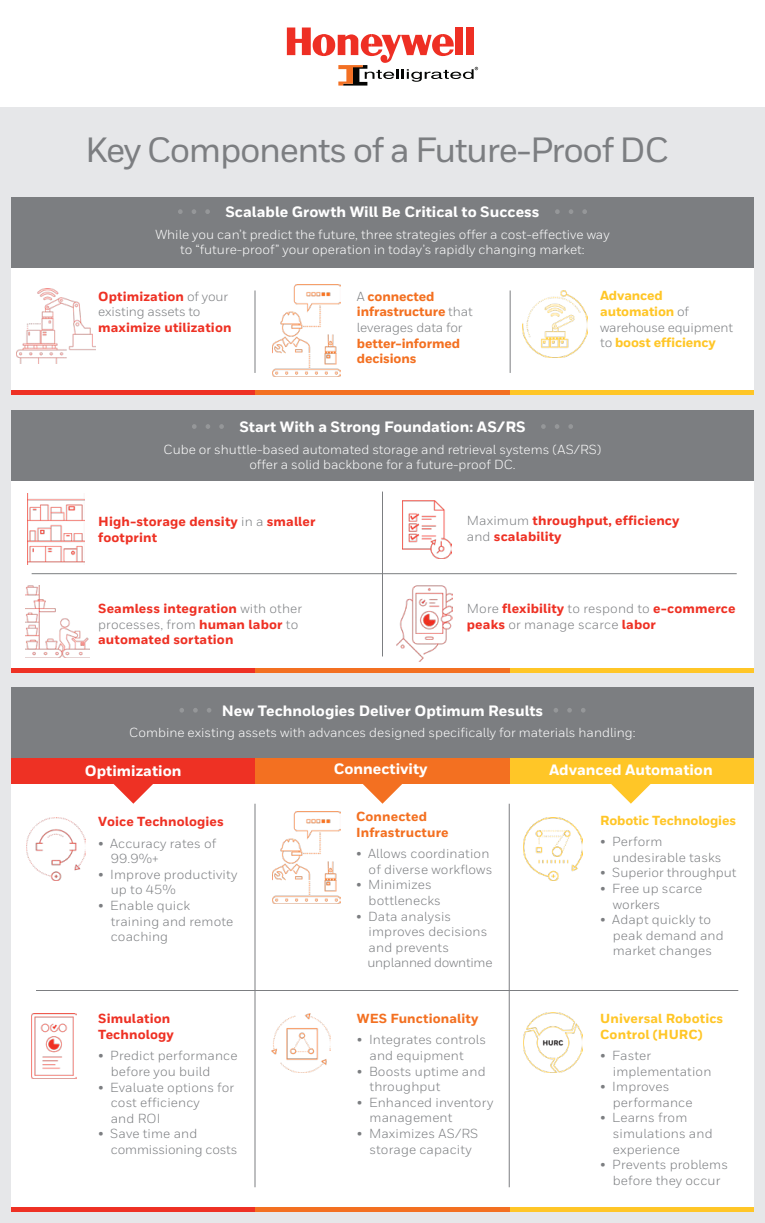
<style>
.page{position:relative;width:765px;height:1223px;background:#fff}
.page>*{position:absolute;margin:0;border:0;box-sizing:border-box;transform-origin:0 0}
.t1{font:500 35px "Honeywell Sans";letter-spacing:-.04em;color:#7c7e81}
.t2{font:800 15px "Honeywell Sans";color:#fff}
.t3{font:13.12px/15.6px "Honeywell Sans";letter-spacing:.01em;color:#7c7e81}
.t4{font:800 13.12px/15.6px "Honeywell Sans";letter-spacing:.01em;color:#ee3124}
.t5{font:13.12px/15.8px "Honeywell Sans";color:#fff;text-align:center}
.t6{font:800 13.12px/15.6px "Honeywell Sans";letter-spacing:-.01em;color:#ffc627}
.t7{font:800 13.12px/15.6px "Honeywell Sans";letter-spacing:-.01em;color:#f37021}
.t8{font:800 13.12px/15.6px "Honeywell Sans";letter-spacing:.01em;color:#f37021}
.t9{font:13.12px/15.6px "Honeywell Sans";letter-spacing:-.01em;color:#7c7e81}
.t10{font:800 13.12px/15.6px "Honeywell Sans";letter-spacing:.01em;color:#ffc627}
.s1{font-weight:400;color:#7c7e81}
</style>
<div class="page">
<div style="left:0;top:0;width:765px;height:1222px;background:#e6e7e9"></div>
<div style="left:11px;top:267px;width:743px;height:123px;background:#fff"></div>
<div style="left:11px;top:480px;width:743px;height:187px;background:#fff"></div>
<div style="left:0;top:0;width:765px;height:107px;background:#fff"></div>
<svg style="left:287px;top:28px;width:191px;height:58px"></svg>
<hr style="left:11px;top:390px;width:244px;height:4px;background:#ee3124">
<hr style="left:255px;top:390px;width:255px;height:4px;background:#f37021">
<hr style="left:510px;top:390px;width:244px;height:4px;background:#ffc627">
<div style="left:11px;top:197px;width:743px;height:70px;background:#7c7e81"></div>
<div style="left:11px;top:410px;width:743px;height:70px;background:#7c7e81"></div>
<div style="left:11px;top:687px;width:743px;height:70px;background:#7c7e81"></div>
<svg style="left:555px;top:209px;width:32px;height:5px"></svg>
<svg style="left:178px;top:209px;width:32px;height:5px"></svg>
<hr style="left:255px;top:290px;width:1px;height:83px;background:#7c7e81">
<hr style="left:382px;top:491px;width:1px;height:165px;background:#7c7e81">
<hr style="left:32px;top:573px;width:705px;height:1px;background:#7c7e81">
<hr style="left:510px;top:290px;width:1px;height:83px;background:#7c7e81">
<svg style="left:541px;top:424px;width:32px;height:5px"></svg>
<svg style="left:554px;top:708px;width:32px;height:4px"></svg>
<svg style="left:192px;top:424px;width:32px;height:5px"></svg>
<svg style="left:179px;top:708px;width:32px;height:4px"></svg>
<div style="left:11px;top:783px;width:743px;height:424px;background:#fff"></div>
<hr style="left:11px;top:1207px;width:244px;height:4px;background:#ee3124">
<hr style="left:11px;top:668px;width:244px;height:4px;background:#ee3124">
<svg style="left:112px;top:783px;width:43px;height:20px"></svg>
<svg style="left:610px;top:783px;width:42px;height:20px"></svg>
<svg style="left:361px;top:783px;width:43px;height:20px"></svg>
<div style="left:11px;top:757px;width:244px;height:26px;background:#ee3124"></div>
<div style="left:509px;top:757px;width:245px;height:26px;background:#ffc627"></div>
<div style="left:255px;top:757px;width:254px;height:26px;background:#f37021"></div>
<hr style="left:255px;top:1207px;width:255px;height:4px;background:#f37021">
<hr style="left:255px;top:668px;width:255px;height:4px;background:#f37021">
<hr style="left:510px;top:1207px;width:244px;height:4px;background:#ffc627">
<hr style="left:510px;top:668px;width:244px;height:4px;background:#ffc627">
<hr style="left:255px;top:803px;width:1px;height:384px;background:#7c7e81">
<hr style="left:509px;top:803px;width:1px;height:384px;background:#7c7e81">
<hr style="left:36px;top:990px;width:702px;height:1px;background:#7c7e81">
<img style="left:27px;top:817px;width:59px;height:63px">
<img style="left:32px;top:1013px;width:45px;height:65px">
<img style="left:28px;top:493px;width:57px;height:71px">
<img style="left:17px;top:288px;width:78px;height:75px">
<img style="left:25px;top:586px;width:65px;height:72px">
<img style="left:402px;top:500px;width:49px;height:59px">
<img style="left:273px;top:284px;width:67px;height:92px">
<img style="left:273px;top:811px;width:67px;height:92px">
<img style="left:396px;top:585px;width:56px;height:76px">
<img style="left:271px;top:1013px;width:60px;height:59px">
<img style="left:523px;top:817px;width:60px;height:63px">
<img style="left:523px;top:290px;width:65px;height:67px">
<img style="left:523px;top:1012px;width:60px;height:60px">
<p class="t1" style="left:85px;top:128px;width:585px">Key Components of a Future-Proof DC</p>
<p class="t2" style="left:225px;top:203px;width:316px">Scalable Growth Will Be Critical to Success</p>
<p class="t5" style="left:155px;top:226px;width:456px">While you can’t predict the future, three strategies offer a cost-effective way to “future-proof” your operation in today’s rapidly changing market:</p>
<p class="t4" style="left:98px;top:289px;width:135px">Optimization <span class="s1">of your existing assets to </span>maximize utilization</p>
<p class="t7" style="left:357px;top:289px;width:117px"><span class="s1">A</span> connected infrastructure <span class="s1">that leverages data for </span>better-informed decisions</p>
<p class="t6" style="left:600px;top:288px;width:134px">Advanced automation <span class="s1">of warehouse equipment to</span> boost efficiency</p>
<p class="t2" style="left:239px;top:418px;width:288px">Start With a Strong Foundation: AS/RS</p>
<p class="t5" style="left:164px;top:441px;width:439px">Cube or shuttle-based automated storage and retrieval systems (AS/RS) offer a solid backbone for a future-proof DC.</p>
<p class="t4" style="left:98px;top:514px;width:219px">High-storage density <span class="s1">in a</span> smaller footprint</p>
<p class="t4" style="left:467px;top:513px;width:214px"><span class="s1">Maximum</span> throughput, efficiency <span class="s1">and</span> scalability</p>
<p class="t4" style="left:98px;top:601px;width:206px">Seamless integration <span class="s1">with other processes, from</span> human labor <span class="s1">to </span>automated sortation</p>
<p class="t4" style="left:467px;top:601px;width:270px"><span class="s1">More</span> flexibility <span class="s1">to respond to</span> e-commerce peaks <span class="s1">or manage scarce</span> labor</p>
<p class="t2" style="left:222px;top:701px;width:323px">New Technologies Deliver Optimum Results</p>
<p class="t5" style="left:129px;top:724px;width:508px">Combine existing assets with advances designed specifically for materials handling:</p>
<p class="t2" style="left:85px;top:761px;width:98px">Optimization</p>
<p class="t2" style="left:334px;top:760px;width:95px">Connectivity</p>
<p class="t2" style="left:549px;top:760px;width:165px">Advanced Automation</p>
<p class="t4" style="left:98px;top:814px;width:127px">Voice Technologies</p>
<p class="t3" style="left:111px;top:835px;width:107px;text-indent:-13px">• Accuracy rates of<br>99.9%+</p>
<p class="t3" style="left:111px;top:866px;width:128px;text-indent:-13px">• Improve productivity up to 45%</p>
<p class="t3" style="left:111px;top:897px;width:124px;text-indent:-13px">• Enable quick training and remote coaching</p>
<p class="t8" style="left:356px;top:809px;width:94px">Connected<br>Infrastructure</p>
<p class="t3" style="left:356px;top:845px;width:138px;text-align:right">• Allows coordination of diverse workflows</p>
<p class="t3" style="left:369px;top:876px;width:74px;text-indent:-13px">• Minimizes bottlenecks</p>
<p class="t3" style="left:367px;top:908px;width:127px;text-indent:-11px">• Data analysis improves decisions and prevents unplanned downtime</p>
<p class="t6" style="left:600px;top:812px;width:137px">Robotic Technologies</p>
<p class="t3" style="left:613px;top:833px;width:110px;text-indent:-13px">• Perform undesirable tasks</p>
<p class="t3" style="left:600px;top:864px;width:138px">• Superior throughput</p>
<p class="t3" style="left:613px;top:880px;width:91px;text-indent:-13px">• Free up scarce workers</p>
<p class="t3" style="left:613px;top:911px;width:112px;text-indent:-13px">• Adapt quickly to peak demand and market changes</p>
<p class="t4" style="left:98px;top:1011px;width:77px">Simulation<br>Technology</p>
<p class="t3" style="left:111px;top:1047px;width:128px;text-indent:-13px">• Predict performance before you build</p>
<p class="t3" style="left:111px;top:1079px;width:125px;text-indent:-13px">• Evaluate options for cost efficiency<br>and ROI</p>
<p class="t9" style="left:111px;top:1125px;width:128px;text-indent:-13px">• Save time and commissioning costs</p>
<p class="t8" style="left:357px;top:1011px;width:123px">WES Functionality</p>
<p class="t3" style="left:370px;top:1031px;width:118px;text-indent:-13px">• Integrates controls and equipment</p>
<p class="t3" style="left:370px;top:1063px;width:118px;text-indent:-13px">• Boosts uptime and throughput</p>
<p class="t3" style="left:370px;top:1094px;width:125px;text-indent:-13px">• Enhanced inventory management</p>
<p class="t3" style="left:357px;top:1125px;width:123px;text-align:center">• Maximizes AS/RS storage capacity</p>
<p class="t10" style="left:600px;top:1011px;width:125px">Universal Robotics<br>Control (HURC)</p>
<p class="t3" style="left:613px;top:1047px;width:100px;text-indent:-13px">• Faster implementation</p>
<p class="t3" style="left:613px;top:1078px;width:81px;text-indent:-13px">• Improves performance</p>
<p class="t3" style="left:613px;top:1109px;width:101px;text-indent:-13px">• Learns from simulations and experience</p>
<p class="t3" style="left:600px;top:1156px;width:129px;text-align:center">• Prevents problems before they occur</p>
</div>
